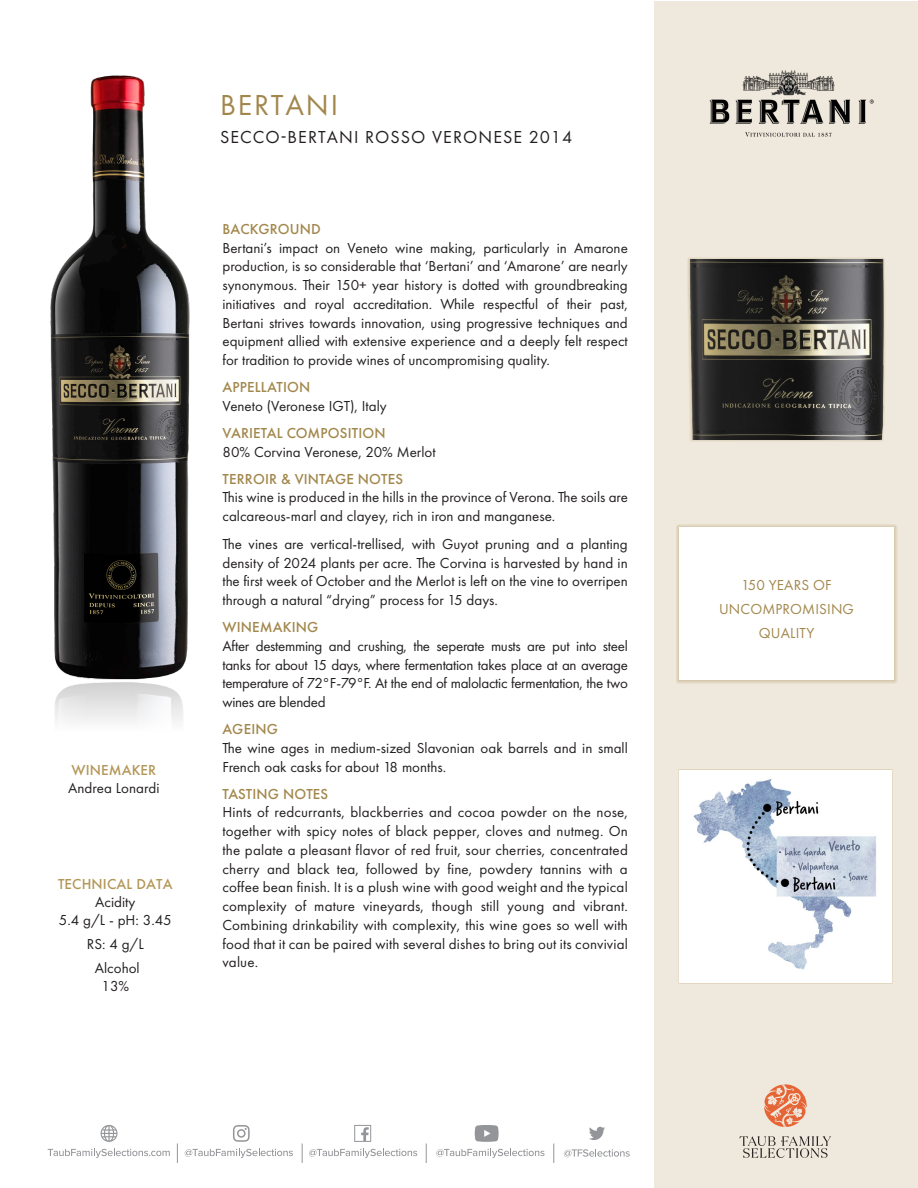
<style>
.page{position:relative;width:918px;height:1188px;background:#fff}
.page>*{position:absolute;margin:0;border:0;box-sizing:border-box;transform-origin:0 0}
.t1{font:30px "Futura PT";letter-spacing:.06em;color:#a2874c}
.t2{font:18px "Futura PT";letter-spacing:.06em;color:#231f20}
.Para_Body{font:15px/18.8px "Futura PT";color:#231f20;text-align:justify}
.Para_Head{font:500 15px "Futura PT";letter-spacing:.01em;color:#a2874c}
.Para_Body-2{font:15px/24px "Futura PT";letter-spacing:.01em;color:#a2874c;text-align:center}
.Para_Head-2{font:500 15px "Futura PT";letter-spacing:.01em;color:#b39758}
</style>
<div class="page">
<div style="left:654px;top:1px;width:263px;height:1186px;background:#efe8dc"></div>
<div style="left:676px;top:524px;width:221px;height:160px;background:#a2874c;opacity:.65"></div>
<div style="left:679px;top:527px;width:215px;height:153px;background:#fff"></div>
<img style="left:687px;top:257px;width:198px;height:185px">
<img style="left:50px;top:75px;width:140px;height:605px">
<img style="left:55px;top:682px;width:128px;height:40px">
<div style="left:678px;top:769px;width:215px;height:215px;background:#fff"></div>
<img style="left:693px;top:779px;width:183px;height:191px">
<img style="left:709px;top:70px;width:165px;height:67px">
<svg style="left:564px;top:1149px;width:66px;height:8px"></svg>
<svg style="left:48px;top:1149px;width:122px;height:9px"></svg>
<svg style="left:185px;top:1149px;width:108px;height:9px"></svg>
<svg style="left:309px;top:1149px;width:108px;height:9px"></svg>
<svg style="left:436px;top:1149px;width:109px;height:9px"></svg>
<svg style="left:554px;top:1144px;width:1px;height:19px"></svg>
<svg style="left:302px;top:1144px;width:1px;height:19px"></svg>
<svg style="left:177px;top:1144px;width:1px;height:19px"></svg>
<svg style="left:354px;top:1125px;width:17px;height:17px"></svg>
<svg style="left:233px;top:1125px;width:17px;height:17px"></svg>
<svg style="left:426px;top:1144px;width:1px;height:19px"></svg>
<svg style="left:589px;top:1127px;width:16px;height:13px"></svg>
<svg style="left:101px;top:1125px;width:17px;height:17px"></svg>
<svg style="left:475px;top:1125px;width:24px;height:17px"></svg>
<svg style="left:739px;top:1136px;width:92px;height:22px"></svg>
<svg style="left:764px;top:1084px;width:43px;height:43px"></svg>
<p class="Para_Head-2" style="left:71px;top:761px;width:86px">WINEMAKER</p>
<p class="Para_Body" style="left:68px;top:779px;width:93px">Andrea Lonardi</p>
<p class="Para_Head-2" style="left:58px;top:875px;width:116px">TECHNICAL DATA</p>
<p class="Para_Body" style="left:59px;top:893px;width:114px;line-height:18px;text-align:center">Acidity<br>5.4 g/L - pH: 3.45</p>
<p class="Para_Body" style="left:87px;top:935px;width:59px">RS: 4 g/L</p>
<p class="Para_Body" style="left:95px;top:959px;width:46px;line-height:18px;text-align:center">Alcohol<br>13%</p>
<p class="t1" style="left:220px;top:87px;width:120px">BERTANI</p>
<p class="t2" style="left:220px;top:127px;width:354px">SECCO-BERTANI ROSSO VERONESE 2014</p>
<p class="Para_Head" style="left:223px;top:220px;width:100px">BACKGROUND</p>
<p class="Para_Body" style="left:222px;top:238px;width:407px">Bertani’s impact on Veneto wine making, particularly in Amarone production, is so considerable that ‘Bertani’ and ‘Amarone’ are nearly synonymous. Their 150+ year history is dotted with groundbreaking initiatives and royal accreditation. While respectful of their past, Bertani strives towards innovation, using progressive techniques and equipment allied with extensive experience and a deeply felt respect for tradition to provide wines of uncompromising quality.</p>
<p class="Para_Head" style="left:223px;top:378px;width:89px">APPELLATION</p>
<p class="Para_Body" style="left:222px;top:396px;width:166px">Veneto (Veronese IGT), Italy</p>
<p class="Para_Head" style="left:223px;top:424px;width:165px">VARIETAL COMPOSITION</p>
<p class="Para_Body" style="left:222px;top:442px;width:215px">80% Corvina Veronese, 20% Merlot</p>
<p class="Para_Head" style="left:223px;top:470px;width:182px">TERROIR &amp; VINTAGE NOTES</p>
<p class="Para_Body" style="left:222px;top:488px;width:407px">This wine is produced in the hills in the province of Verona. The soils are calcareous-marl and clayey, rich in iron and manganese.</p>
<p class="Para_Body" style="left:222px;top:534px;width:407px">The vines are vertical-trellised, with Guyot pruning and a planting density of 2024 plants per acre. The Corvina is harvested by hand in the first week of October and the Merlot is left on the vine to overripen through a natural “drying” process for 15 days.</p>
<p class="Para_Head" style="left:223px;top:618px;width:97px">WINEMAKING</p>
<p class="Para_Body" style="left:222px;top:636px;width:407px">After destemming and crushing, the seperate musts are put into steel tanks for about 15 days, where fermentation takes place at an average temperature of 72°F-79°F. At the end of malolactic fermentation, the two wines are blended</p>
<p class="Para_Head" style="left:223px;top:720px;width:57px">AGEING</p>
<p class="Para_Body" style="left:222px;top:738px;width:407px">The wine ages in medium-sized Slavonian oak barrels and in small<br>French oak casks for about 18 months.</p>
<p class="Para_Head" style="left:223px;top:785px;width:107px">TASTING NOTES</p>
<p class="Para_Body" style="left:222px;top:803px;width:407px">Hints of redcurrants, blackberries and cocoa powder on the nose, together with spicy notes of black pepper, cloves and nutmeg. On the palate a pleasant flavor of red fruit, sour cherries, concentrated cherry and black tea, followed by fine, powdery tannins with a coffee bean finish. It is a plush wine with good weight and the typical complexity of mature vineyards, though still young and vibrant.<br>Combining drinkability with complexity, this wine goes so well with food that it can be paired with several dishes to bring out its convivial value.</p>
<p class="Para_Body-2" style="left:719px;top:573px;width:136px">150 YEARS OF<br>UNCOMPROMISING<br>QUALITY</p>
</div>
